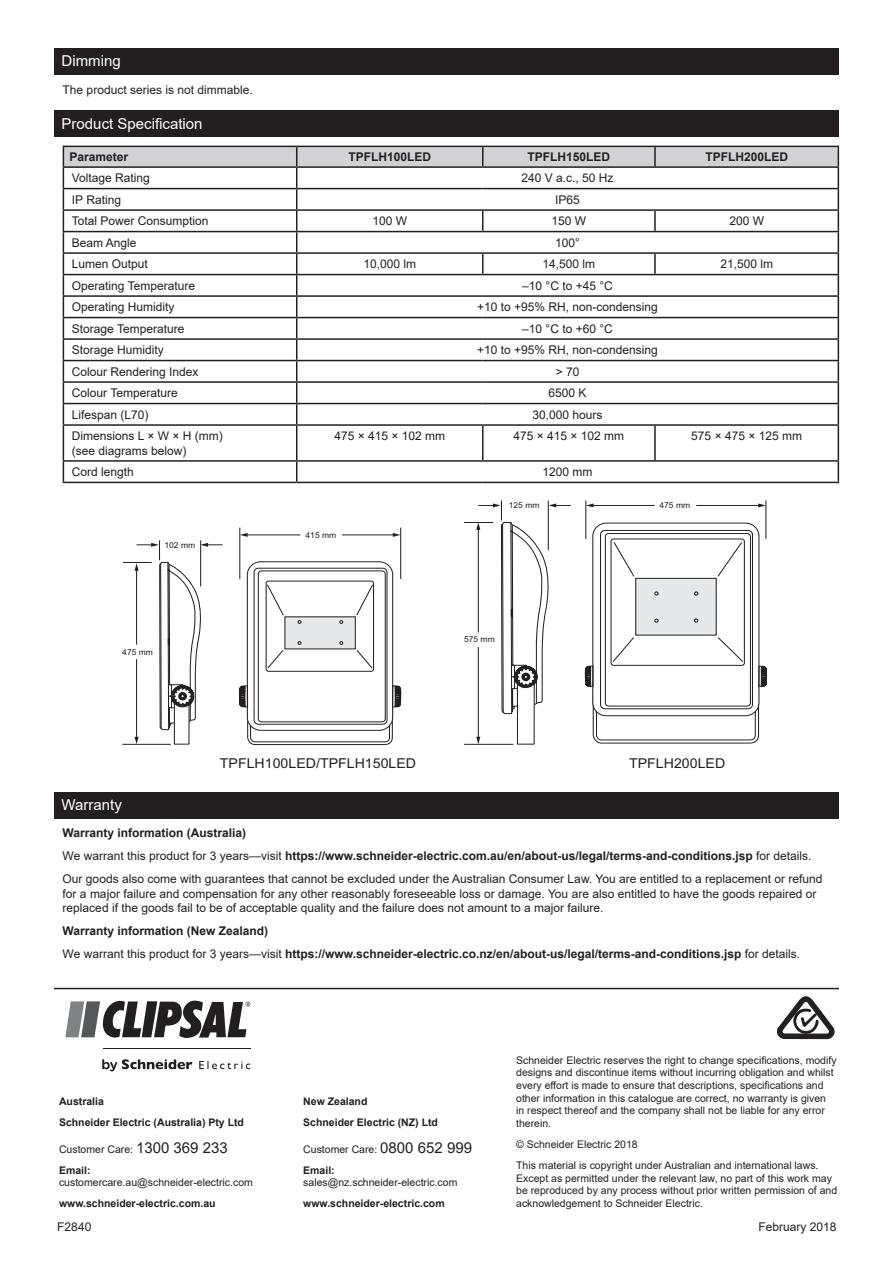
<style>
.page{position:relative;width:893px;height:1263px;background:#fff}
.page>*{position:absolute;margin:0;border:0;box-sizing:border-box;transform-origin:0 0}
.Section_Heading{font:15px "Arial";color:#fff}
.t1{font:13.5px "Arial";color:#231f20;scale:1.05 1}
.Body_Note{font:12px/14.4px "Arial";color:#231f20}
.Body_Note-2{font:700 12px "Arial";color:#231f20}
.Table_Text{font:12px/14.4px "Arial";color:#231f20}
.Table_Text_centre{font:12px "Arial";color:#231f20}
.Table_Heading_Centre{font:700 12px "Arial";color:#231f20}
.Body_Text{font:12px "Arial";color:#231f20}
.Table_Heading{font:700 12px "Arial";color:#231f20}
.t2{font:10.5px/12.6px "Arial";color:#231f20}
.t3{font:700 10.5px/21.1px "Arial";color:#231f20}
.t4{font:8.1px "Arial";color:#231f20;scale:1.05 1}
.s1{font-weight:400}
.s2{font-size:15px}
.s3{font-weight:700}
</style>
<div class="page">
<svg style="left:777px;top:996px;width:58px;height:44px"></svg>
<hr style="left:54px;top:988px;width:785px;height:1px;background:#231f20">
<hr style="left:103px;top:1048px;width:147px;height:1px;background:#231f20">
<svg style="left:65px;top:1001px;width:185px;height:37px"></svg>
<svg style="left:102px;top:1059px;width:148px;height:12px"></svg>
<div style="left:54px;top:48px;width:785px;height:27px;background:#231f20"></div>
<div style="left:54px;top:110px;width:785px;height:27px;background:#231f20"></div>
<div style="left:54px;top:792px;width:785px;height:27px;background:#231f20"></div>
<svg style="left:63px;top:146px;width:776px;height:278px"></svg>
<hr style="left:63px;top:424px;width:234px;height:2px;background:#231f20">
<hr style="left:63px;top:426px;width:1px;height:34px;background:#231f20">
<hr style="left:297px;top:424px;width:186px;height:2px;background:#231f20">
<hr style="left:296px;top:426px;width:1px;height:34px;background:#231f20">
<hr style="left:483px;top:424px;width:172px;height:2px;background:#231f20">
<hr style="left:482px;top:426px;width:1px;height:34px;background:#231f20">
<hr style="left:655px;top:424px;width:184px;height:2px;background:#231f20">
<hr style="left:654px;top:426px;width:2px;height:34px;background:#231f20">
<hr style="left:838px;top:426px;width:1px;height:34px;background:#231f20">
<hr style="left:63px;top:460px;width:234px;height:2px;background:#231f20">
<svg style="left:63px;top:462px;width:1px;height:20px"></svg>
<hr style="left:297px;top:460px;width:186px;height:2px;background:#231f20">
<svg style="left:296px;top:462px;width:1px;height:20px"></svg>
<hr style="left:483px;top:460px;width:172px;height:2px;background:#231f20">
<hr style="left:655px;top:460px;width:184px;height:2px;background:#231f20">
<svg style="left:838px;top:462px;width:1px;height:20px"></svg>
<hr style="left:63px;top:482px;width:234px;height:1px;background:#231f20">
<hr style="left:297px;top:482px;width:186px;height:1px;background:#231f20">
<hr style="left:483px;top:482px;width:172px;height:1px;background:#231f20">
<hr style="left:655px;top:482px;width:184px;height:1px;background:#231f20">
<div style="left:247px;top:562px;width:146px;height:168px;background:linear-gradient(to right,#fff,#f6f6f6);border-radius:13px"></div>
<svg style="left:239px;top:568px;width:162px;height:177px"></svg>
<svg style="left:585px;top:530px;width:182px;height:214px"></svg>
<hr style="left:122px;top:744px;width:49px;height:1px;background:#231f20">
<hr style="left:246px;top:535px;width:54px;height:1px;background:#231f20">
<svg style="left:241px;top:533px;width:7px;height:4px"></svg>
<hr style="left:342px;top:535px;width:52px;height:1px;background:#231f20">
<svg style="left:393px;top:533px;width:7px;height:4px"></svg>
<svg style="left:123px;top:540px;width:100px;height:205px"></svg>
<hr style="left:592px;top:505px;width:63px;height:1px;background:#231f20">
<svg style="left:587px;top:503px;width:6px;height:4px"></svg>
<hr style="left:696px;top:505px;width:64px;height:1px;background:#231f20">
<svg style="left:758px;top:503px;width:8px;height:4px"></svg>
<svg style="left:464px;top:500px;width:107px;height:245px"></svg>
<hr style="left:200px;top:540px;width:1px;height:46px;background:#231f20">
<hr style="left:586px;top:500px;width:1px;height:39px;background:#231f20">
<hr style="left:766px;top:500px;width:1px;height:39px;background:#231f20">
<hr style="left:240px;top:528px;width:1px;height:51px;background:#231f20">
<hr style="left:400px;top:528px;width:1px;height:51px;background:#231f20">
<p class="Section_Heading" style="left:62px;top:51px;width:61px">Dimming</p>
<p class="Body_Text" style="left:63px;top:81px;width:192px">The product series is not dimmable.</p>
<p class="Section_Heading" style="left:62px;top:113px;width:142px">Product Specification</p>
<p class="Table_Heading" style="left:69px;top:148px;width:60px">Parameter</p>
<p class="Table_Heading_Centre" style="left:348px;top:148px;width:84px">TPFLH100LED</p>
<p class="Table_Heading_Centre" style="left:528px;top:148px;width:84px">TPFLH150LED</p>
<p class="Table_Heading_Centre" style="left:705px;top:148px;width:84px">TPFLH200LED</p>
<p class="Table_Text" style="left:72px;top:171px;width:80px">Voltage Rating</p>
<p class="Table_Text_centre" style="left:521px;top:170px;width:94px">240 V a.c., 50 Hz</p>
<p class="Table_Text" style="left:72px;top:192px;width:51px">IP Rating</p>
<p class="Table_Text_centre" style="left:555px;top:191px;width:26px">IP65</p>
<p class="Table_Text" style="left:72px;top:214px;width:138px">Total Power Consumption</p>
<p class="Table_Text_centre" style="left:372px;top:213px;width:36px">100 W</p>
<p class="Table_Text_centre" style="left:552px;top:213px;width:36px">150 W</p>
<p class="Table_Text_centre" style="left:729px;top:213px;width:36px">200 W</p>
<p class="Table_Text" style="left:72px;top:235px;width:66px">Beam Angle</p>
<p class="Table_Text_centre" style="left:555px;top:234px;width:26px">100°</p>
<p class="Table_Text" style="left:72px;top:257px;width:78px">Lumen Output</p>
<p class="Table_Text_centre" style="left:363px;top:256px;width:54px">10,000 lm</p>
<p class="Table_Text_centre" style="left:542px;top:256px;width:54px">14,500 lm</p>
<p class="Table_Text_centre" style="left:720px;top:256px;width:54px">21,500 lm</p>
<p class="Table_Text" style="left:72px;top:278px;width:125px">Operating Temperature</p>
<p class="Table_Text_centre" style="left:522px;top:277px;width:92px">–10 °C to +45 °C</p>
<p class="Table_Text" style="left:72px;top:300px;width:104px">Operating Humidity</p>
<p class="Table_Text_centre" style="left:477px;top:299px;width:182px">+10 to +95% RH, non-condensing</p>
<p class="Table_Text" style="left:72px;top:321px;width:114px">Storage Temperature</p>
<p class="Table_Text_centre" style="left:522px;top:320px;width:92px">–10 °C to +60 °C</p>
<p class="Table_Text" style="left:72px;top:343px;width:94px">Storage Humidity</p>
<p class="Table_Text_centre" style="left:477px;top:342px;width:182px">+10 to +95% RH, non-condensing</p>
<p class="Table_Text" style="left:72px;top:364px;width:128px">Colour Rendering Index</p>
<p class="Table_Text_centre" style="left:556px;top:363px;width:25px">&gt; 70</p>
<p class="Table_Text" style="left:72px;top:386px;width:107px">Colour Temperature</p>
<p class="Table_Text_centre" style="left:548px;top:385px;width:40px">6500 K</p>
<p class="Table_Text" style="left:72px;top:407px;width:78px">Lifespan (L70)</p>
<p class="Table_Text_centre" style="left:532px;top:406px;width:72px">30,000 hours</p>
<p class="Table_Text" style="left:72px;top:429px;width:152px">Dimensions L × W × H (mm) (see diagrams below)</p>
<p class="Table_Text_centre" style="left:334px;top:428px;width:112px">475 × 415 × 102 mm</p>
<p class="Table_Text_centre" style="left:513px;top:428px;width:112px">475 × 415 × 102 mm</p>
<p class="Table_Text_centre" style="left:691px;top:428px;width:112px">575 × 475 × 125 mm</p>
<p class="Table_Text" style="left:72px;top:465px;width:64px">Cord length</p>
<p class="Table_Text_centre" style="left:543px;top:464px;width:52px">1200 mm</p>
<p class="t4" style="left:164px;top:539px;width:31px">102 mm</p>
<p class="t4" style="left:122px;top:647px;width:31px">475 mm</p>
<p class="t4" style="left:306px;top:529px;width:31px">415 mm</p>
<p class="t4" style="left:509px;top:499px;width:31px">125 mm</p>
<p class="t4" style="left:659px;top:499px;width:31px">475 mm</p>
<p class="t4" style="left:464px;top:633px;width:31px">575 mm</p>
<p class="t1" style="left:220px;top:754px;width:188px">TPFLH100LED/TPFLH150LED</p>
<p class="t1" style="left:629px;top:754px;width:93px">TPFLH200LED</p>
<p class="Section_Heading" style="left:62px;top:794px;width:62px">Warranty</p>
<p class="Body_Note-2" style="left:63px;top:825px;width:185px">Warranty information (Australia)</p>
<p class="Body_Note-2" style="left:63px;top:847px;width:750px"><span class="s1">We warrant this product for 3 years—visit</span> https://www.schneider-electric.com.au/en/about-us/legal/terms-and-conditions.jsp <span class="s1">for details.</span></p>
<p class="Body_Note" style="left:63px;top:872px;width:761px">Our goods also come with guarantees that cannot be excluded under the Australian Consumer Law. You are entitled to a replacement or refund for a major failure and compensation for any other reasonably foreseeable loss or damage. You are also entitled to have the goods repaired or replaced if the goods fail to be of acceptable quality and the failure does not amount to a major failure.</p>
<p class="Body_Note-2" style="left:63px;top:922px;width:207px">Warranty information (New Zealand)</p>
<p class="Body_Note-2" style="left:63px;top:945px;width:739px"><span class="s1">We warrant this product for 3 years—visit</span> https://www.schneider-electric.co.nz/en/about-us/legal/terms-and-conditions.jsp <span class="s1">for details.</span></p>
<p class="t3" style="left:59px;top:1091px;width:186px">Australia<br>Schneider Electric (Australia) Pty Ltd</p>
<p class="t2" style="left:59px;top:1138px;width:170px;line-height:21.1px">Customer Care: <span class="s2">1300 369 233<br></span><span class="s3">Email:</span></p>
<p class="t2" style="left:59px;top:1176px;width:195px">customercare.au@schneider-electric.com</p>
<p class="t3" style="left:59px;top:1193px;width:158px">www.schneider-electric.com.au</p>
<p class="t3" style="left:303px;top:1091px;width:136px">New Zealand<br>Schneider Electric (NZ) Ltd</p>
<p class="t2" style="left:303px;top:1138px;width:170px;line-height:21.1px">Customer Care: <span class="s2">0800 652 999<br></span><span class="s3">Email:</span></p>
<p class="t2" style="left:303px;top:1176px;width:156px">sales@nz.schneider-electric.com</p>
<p class="t3" style="left:303px;top:1193px;width:143px">www.schneider-electric.com</p>
<p class="t2" style="left:516px;top:1054px;width:322px">Schneider Electric reserves the right to change specifications, modify designs and discontinue items without incurring obligation and whilst every effort is made to ensure that descriptions, specifications and other information in this catalogue are correct, no warranty is given in respect thereof and the company shall not be liable for any error therein.</p>
<p class="t2" style="left:516px;top:1134px;width:304px;line-height:21.1px">© Schneider Electric 2018<br>This material is copyright under Australian and international laws.</p>
<p class="t2" style="left:516px;top:1172px;width:322px">Except as permitted under the relevant law, no part of this work may be reproduced by any process without prior written permission of and acknowledgement to Schneider Electric.</p>
<p class="Body_Note" style="left:57px;top:1220px;width:36px">F2840</p>
<p class="Body_Note" style="left:759px;top:1220px;width:80px">February 2018</p>
</div>
